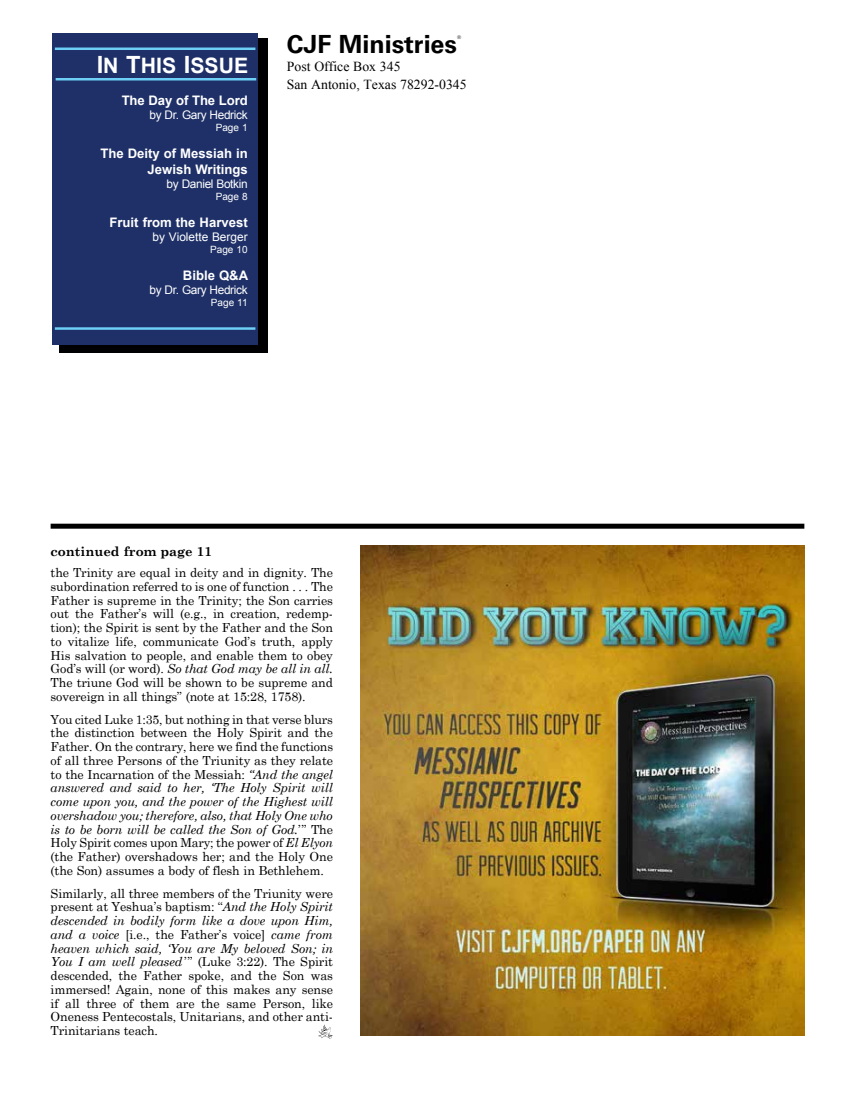
<style>
.page{position:relative;width:855px;height:1103px;background:#fff}
.page>*{position:absolute;margin:0;border:0;box-sizing:border-box;transform-origin:0 0}
.t1{font:700 25px "Univers";color:#000}
.t2{font:700 21.25px "Arial";color:#fff}
.t3{font:13.75px/17.5px "Times New Roman";color:#000}
.t4{font:700 13.12px/15.8px "Arial";color:#fff;text-align:right}
.t5{font:700 13.12px "Century Schoolbook";color:#000}
.t6{font:12.5px/13.8px "Century Schoolbook";letter-spacing:-.01em;color:#000;text-align:justify}
.t7{font:11.88px "Arial";letter-spacing:-.03em;color:#fff}
.t8{font:11.88px "Arial";color:#fff}
.t9{font:10px "Arial";color:#fff}
.t10{font:5px "Univers";color:#000}
.s1{font-size:23.75px}
.s2{font-style:italic}
</style>
<div class="page">
<div style="left:51px;top:523px;width:753px;height:5px;background:#000"></div>
<div style="left:59px;top:38px;width:209px;height:315px;background:#000002"></div>
<div style="left:52px;top:34px;width:206px;height:311px;background:#1e3067"></div>
<hr style="left:55px;top:47px;width:200px;height:3px;background:#6dcff6">
<hr style="left:56px;top:78px;width:200px;height:2px;background:#6dcff6">
<hr style="left:55px;top:327px;width:200px;height:3px;background:#6dcff6">
<svg style="left:318px;top:1024px;width:15px;height:14px"></svg>
<img style="left:360px;top:546px;width:444px;height:489px">
<h2 class="t2" style="left:97px;top:51px;width:109px"><span class="s1">I</span>n <span class="s1">T</span>his <span class="s1">I</span>ssue</h2>
<p class="t4" style="left:122px;top:92px;width:127px">The Day of The Lord</p>
<p class="t7" style="left:150px;top:107px;width:100px">by Dr. Gary Hedrick</p>
<p class="t9" style="left:216px;top:121px;width:33px">Page 1</p>
<p class="t4" style="left:100px;top:146px;width:149px">The Deity of Messiah in<br>Jewish Writings</p>
<p class="t7" style="left:167px;top:176px;width:83px">by Daniel Botkin</p>
<p class="t9" style="left:216px;top:190px;width:33px">Page 8</p>
<p class="t4" style="left:110px;top:215px;width:140px">Fruit from the Harvest</p>
<p class="t8" style="left:153px;top:229px;width:97px">by Violette Berger</p>
<p class="t9" style="left:210px;top:243px;width:39px">Page 10</p>
<p class="t4" style="left:183px;top:268px;width:67px">Bible Q&amp;A</p>
<p class="t7" style="left:150px;top:282px;width:100px">by Dr. Gary Hedrick</p>
<p class="t9" style="left:211px;top:296px;width:38px">Page 11</p>
<h1 class="t1" style="left:287px;top:29px;width:172px">CJF Ministries</h1>
<p class="t10" style="left:457px;top:34px;width:6px">®</p>
<p class="t3" style="left:287px;top:58px;width:181px">Post Office Box 345<br>San Antonio, Texas 78292-0345</p>
<p class="t5" style="left:51px;top:543px;width:163px">continued from page 11</p>
<p class="t6" style="left:51px;top:565px;width:284px">the Trinity are equal in deity and in dignity. The subordination referred to is one of function . . . The Father is supreme in the Trinity; the Son carries out the Father’s will (e.g., in creation, redemp&shy;tion); the Spirit is sent by the Father and the Son to vitalize life, communicate God’s truth, apply His salvation to people, and enable them to obey God’s will (or word). <span class="s2">So that God may be all in all.<br></span>The triune God will be shown to be supreme and sovereign in all things” (note at 15:28, 1758).</p>
<p class="t6" style="left:51px;top:712px;width:284px">You cited Luke 1:35, but nothing in that verse blurs the distinction between the Holy Spirit and the Father. On the contrary, here we find the functions of all three Persons of the Triunity as they relate to the Incarnation of the Messiah: <span class="s2">“And the angel answered and said to her, ‘The Holy Spirit will come upon you, and the power of the Highest will overshadow you; therefore, also, that Holy One who is to be born will be called the Son of God.</span>’” The Holy Spirit comes upon Mary; the power of <span class="s2">El Elyon </span>(the Father) overshadows her; and the Holy One (the Son) assumes a body of flesh in Bethlehem.</p>
<p class="t6" style="left:51px;top:886px;width:284px">Similarly, all three members of the Triunity were present at Yeshua’s baptism: “<span class="s2">And the Holy Spirit descended in bodily form like a dove upon Him, and a voice</span> [i.e., the Father’s voice] <span class="s2">came from heaven which said, ‘You are My beloved Son; in You I am well pleased</span>’” (Luke 3:22). The Spirit descended, the Father spoke, and the Son was immersed! Again, none of this makes any sense if all three of them are the same Person, like Oneness Pentecostals, Unitarians, and other anti-Trinitarians teach.</p>
</div>
